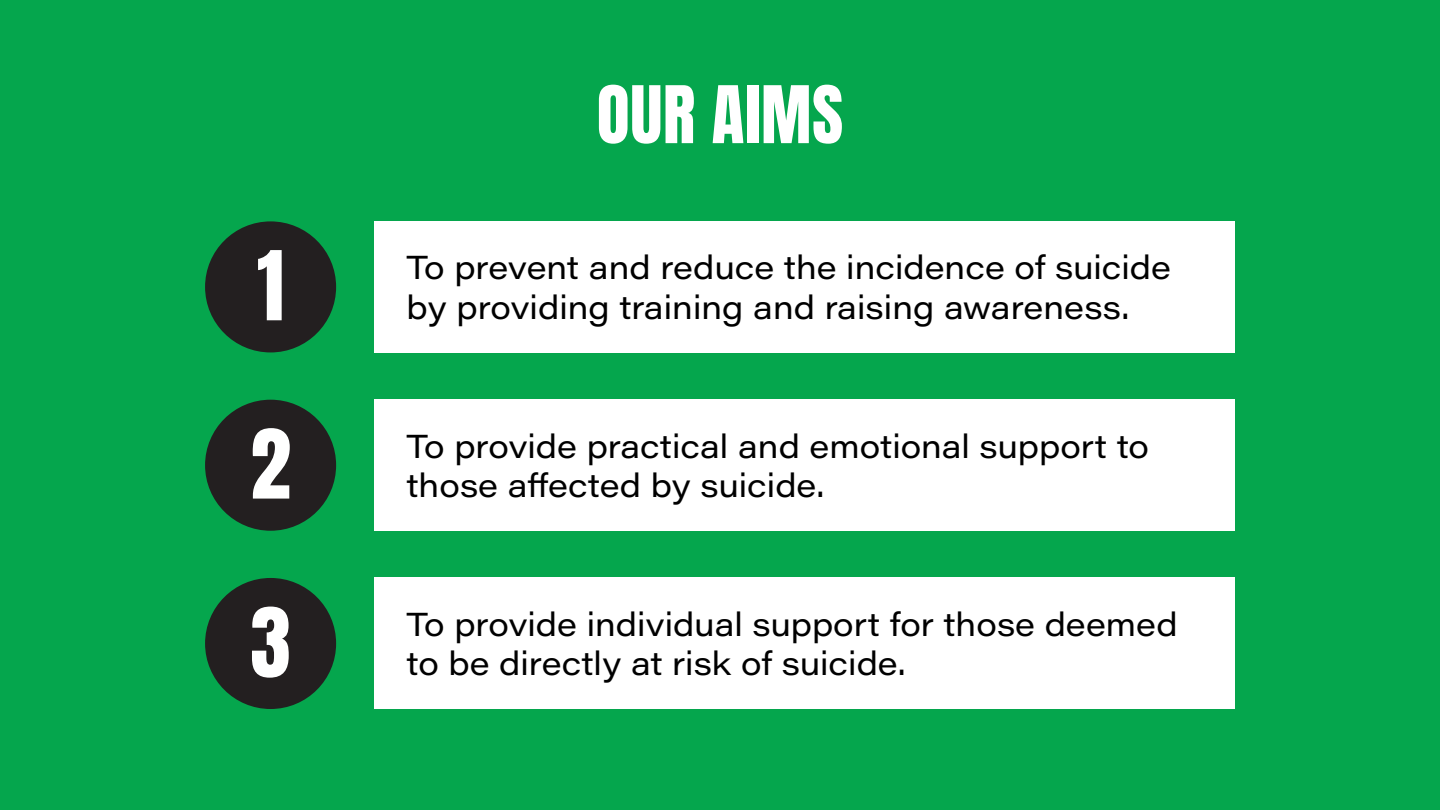
<style>
.page{position:relative;width:1440px;height:810px;background:#05a64d}
.page>*{position:absolute;margin:0;border:0;box-sizing:border-box;transform-origin:0 0}
.t1{font:81.68px "Anton";color:#fff}
.t2{font:67.5px "Anton";letter-spacing:.01em;color:#fff}
.t3{font:32.62px "Acumin Pro Wide";color:#000}
</style>
<div class="page">
<div style="left:375px;top:221px;width:860px;height:131px;background:#fff"></div>
<div style="left:205px;top:221px;width:131px;height:131px;background:#231f20;border-radius:50%"></div>
<div style="left:375px;top:400px;width:860px;height:131px;background:#fff"></div>
<div style="left:205px;top:400px;width:131px;height:131px;background:#231f20;border-radius:50%"></div>
<div style="left:375px;top:578px;width:860px;height:131px;background:#fff"></div>
<div style="left:205px;top:578px;width:131px;height:131px;background:#231f20;border-radius:50%"></div>
<p class="t1" style="left:257px;top:244px;width:29px">1</p>
<p class="t1" style="left:250px;top:423px;width:42px">2</p>
<p class="t1" style="left:250px;top:601px;width:42px">3</p>
<p class="t2" style="left:597px;top:80px;width:248px">OUR AIMS</p>
<p class="t3" style="left:407px;top:245px;width:766px">To prevent and reduce the incidence of suicide</p>
<p class="t3" style="left:407px;top:284px;width:724px">by providing training and raising awareness.</p>
<p class="t3" style="left:407px;top:423px;width:744px">To provide practical and emotional support to</p>
<p class="t3" style="left:407px;top:462px;width:419px">those affected by suicide.</p>
<p class="t3" style="left:407px;top:601px;width:773px">To provide individual support for those deemed</p>
<p class="t3" style="left:407px;top:640px;width:500px">to be directly at risk of suicide.</p>
</div>
